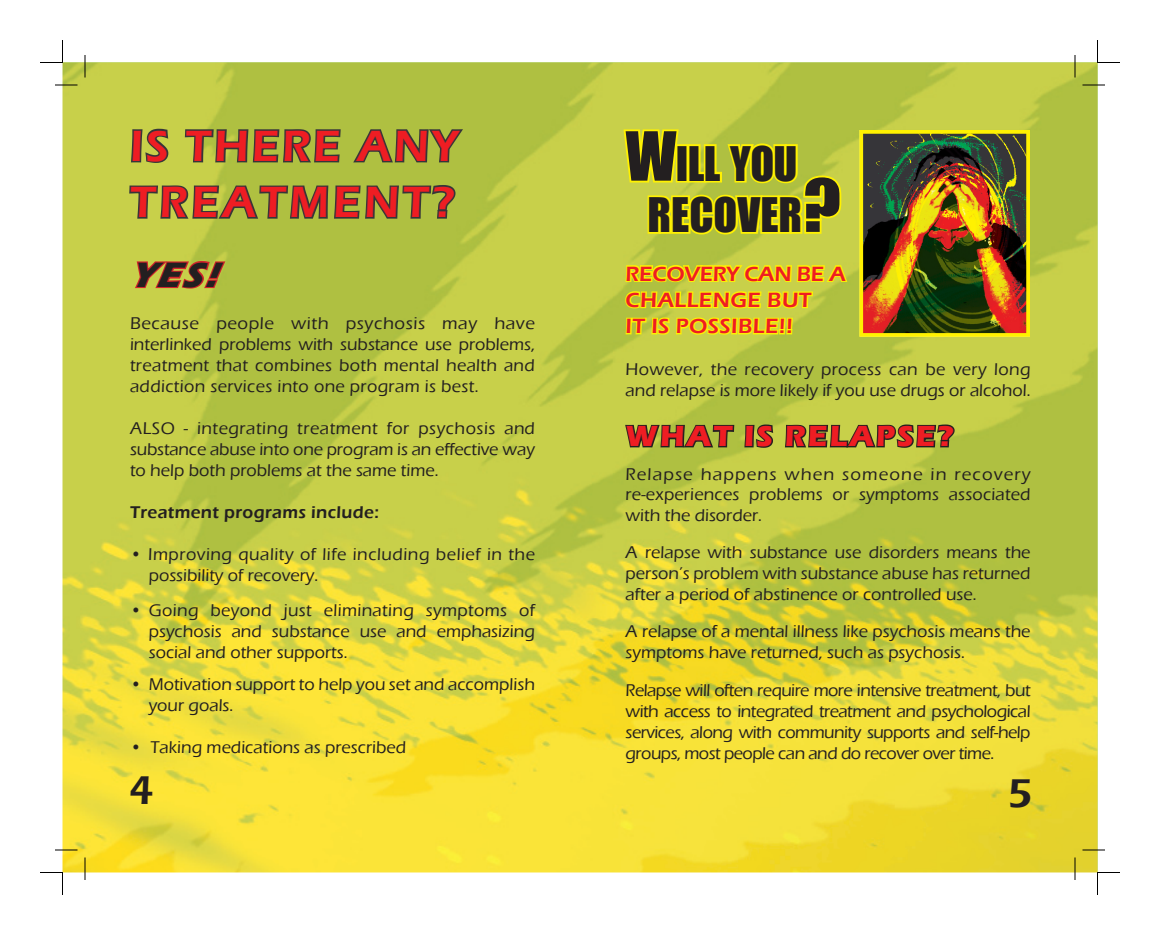
<style>
.page{position:relative;width:1160px;height:935px;background:#fff}
.page>*{position:absolute;margin:0;border:0;box-sizing:border-box;transform-origin:0 0}
.t1{font:600 45px/56.2px "Eras ITC";letter-spacing:.08em;color:#ee1d23}
.t2{font:43.75px/51.2px "Impact";color:#231f20}
.t3{font:600 41.25px "Eras ITC";color:#231f20}
.t4{font:italic 700 36.25px "Eras ITC";color:#231f20}
.t5{font:700 30px "Eras ITC";letter-spacing:.07em;color:#ee1d23}
.t6{font:600 21.25px/26.2px "Eras ITC";letter-spacing:.02em;color:#ee1d23}
.t7{font:500 17.5px/21px "Eras ITC";color:#231f20;text-align:justify}
.t8{font:500 17.5px/21px "Eras ITC";letter-spacing:.03em;color:#231f20}
.t9{font:600 17.5px "Eras ITC";letter-spacing:.02em;color:#231f20}
.s1{font-size:62.5px}
.s2{font-size:67.5px}
</style>
<div class="page">
<img style="left:63px;top:62px;width:1035px;height:810px">
<svg style="left:129px;top:127px;width:42px;height:38px;background:#8f9343"></svg>
<svg style="left:183px;top:127px;width:159px;height:37px;background:#80883e"></svg>
<svg style="left:351px;top:127px;width:115px;height:37px;background:#86913e"></svg>
<svg style="left:128px;top:174px;width:330px;height:259px;background:#b1bc43"></svg>
<svg style="left:621px;top:124px;width:335px;height:396px;background:#c1c93c"></svg>
<img style="left:859px;top:130px;width:171px;height:207px">
<svg style="left:85px;top:55px;width:1px;height:23px"></svg>
<svg style="left:55px;top:85px;width:23px;height:1px"></svg>
<svg style="left:1075px;top:55px;width:1px;height:23px"></svg>
<svg style="left:1082px;top:85px;width:23px;height:1px"></svg>
<svg style="left:85px;top:858px;width:1px;height:22px"></svg>
<svg style="left:55px;top:850px;width:23px;height:1px"></svg>
<svg style="left:1075px;top:858px;width:1px;height:22px"></svg>
<svg style="left:1082px;top:850px;width:23px;height:1px"></svg>
<svg style="left:40px;top:40px;width:23px;height:23px"></svg>
<svg style="left:1097px;top:40px;width:23px;height:23px"></svg>
<svg style="left:40px;top:872px;width:23px;height:23px"></svg>
<svg style="left:1097px;top:872px;width:23px;height:23px"></svg>
<h1 class="t1" style="left:130px;top:118px;width:330px">IS THERE ANY<br>TREATMENT?</h1>
<h3 class="t4" style="left:130px;top:254px;width:103px">YES!</h3>
<p class="t7" style="left:130px;top:313px;width:407px">Because people with psychosis may have interlinked problems with substance use problems, treatment that combines both mental health and addiction services into one program is best.</p>
<p class="t7" style="left:130px;top:418px;width:406px">ALSO - integrating treatment for psychosis and substance abuse into one program is an effective way to help both problems at the same time.</p>
<p class="t9" style="left:130px;top:502px;width:250px">Treatment programs include:</p>
<p class="t8" style="left:149px;top:544px;width:388px;text-indent:-19px">• Improving quality of life including belief in the possibility of recovery.</p>
<p class="t7" style="left:149px;top:599px;width:388px;text-indent:-19px">• Going beyond just eliminating symptoms of psychosis and substance use and emphasizing social and other supports.</p>
<p class="t7" style="left:149px;top:674px;width:388px;text-indent:-19px">• Motivation support to help you set and accomplish your goals.</p>
<p class="t7" style="left:130px;top:737px;width:278px">• Taking medications as prescribed</p>
<h2 class="t2" style="left:648px;top:137px;width:195px;text-indent:-22px"><span class="s1">W</span>ILL YOU<br>RECOVER<span class="s2">?</span></h2>
<p class="t6" style="left:626px;top:261px;width:222px">RECOVERY CAN BE A<br>CHALLENGE BUT<br>IT IS POSSIBLE!!</p>
<p class="t7" style="left:626px;top:359px;width:407px">However, the recovery process can be very long and relapse is more likely if you use drugs or alcohol.</p>
<h3 class="t5" style="left:626px;top:419px;width:329px">WHAT IS RELAPSE?</h3>
<p class="t7" style="left:626px;top:464px;width:407px;line-height:20.5px">Relapse happens when someone in recovery re-experiences problems or symptoms associated with the disorder.</p>
<p class="t7" style="left:626px;top:542px;width:407px">A relapse with substance use disorders means the person’s problem with substance abuse has returned after a period of abstinence or controlled use.</p>
<p class="t7" style="left:626px;top:621px;width:406px">A relapse of a mental illness like psychosis means the symptoms have returned, such as psychosis.</p>
<p class="t7" style="left:626px;top:680px;width:407px">Relapse will often require more intensive treatment, but with access to integrated treatment and psychological services, along with community supports and self-help groups, most people can and do recover over time.</p>
<h3 class="t3" style="left:129px;top:767px;width:27px">4</h3>
<h3 class="t3" style="left:1008px;top:769px;width:27px">5</h3>
</div>
